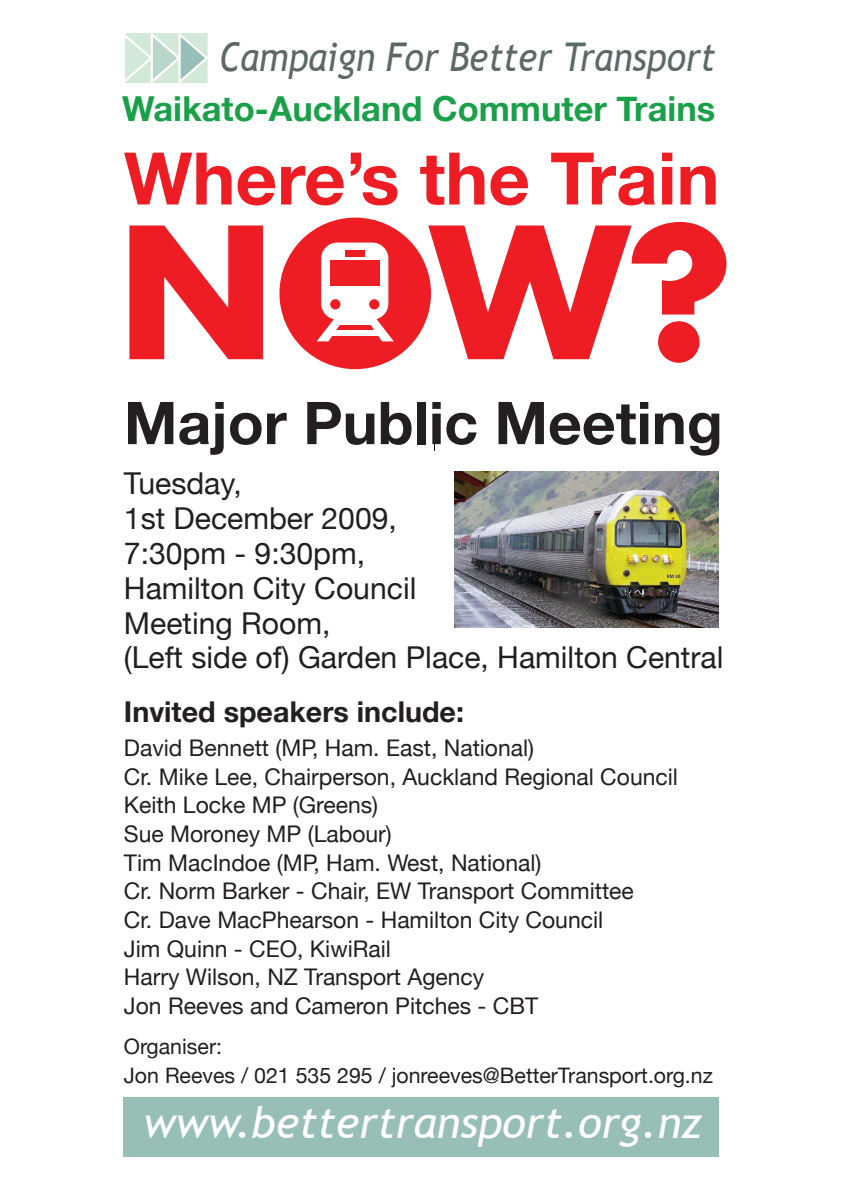
<style>
.page{position:relative;width:842px;height:1191px;background:#fff}
.page>*{position:absolute;margin:0;border:0;box-sizing:border-box;transform-origin:0 0}
.t1{font:700 177.3px "Futura";color:#ee1d23}
.t2{font:700 72.6px "Helvetica Neue";color:#ee1d23}
.t3{font:700 59px "Helvetica Neue";color:#231f20}
.t4{font:italic 43.5px "Trebuchet MS";color:#fff}
.t5{font:italic 39.6px "Trebuchet MS";color:#5d6968;scale:.9 1}
.t6{font:700 34.4px "Helvetica Neue";color:#1aa048}
.t7{font:30.1px/34.9px "Helvetica Neue";color:#231f20}
.t8{font:700 28.7px "Helvetica Neue";color:#231f20}
.t9{font:22.9px/28.7px "Helvetica Neue";color:#231f20}
.t10{font:21.3px/28.6px "Helvetica Neue";color:#231f20}
</style>
<div class="page">
<img style="left:454px;top:471px;width:265px;height:157px">
<svg style="left:125px;top:33px;width:83px;height:50px;background:#cee4d8"></svg>
<div style="left:279px;top:218px;width:152px;height:151px;background:#ee1d23;border-radius:50%"></div>
<div style="left:321px;top:242px;width:67px;height:77px;background:#fff;border-radius:16px"></div>
<div style="left:330px;top:261px;width:49px;height:25px;background:#ee1d23"></div>
<div style="left:345px;top:250px;width:19px;height:7px;background:#ee1d23"></div>
<div style="left:330px;top:299px;width:10px;height:10px;background:#ee1d23;border-radius:50%"></div>
<div style="left:369px;top:299px;width:10px;height:10px;background:#ee1d23;border-radius:50%"></div>
<svg style="left:317px;top:318px;width:77px;height:23px"></svg>
<div style="left:331px;top:330px;width:49px;height:6px;background:#fff"></div>
<div style="left:124px;top:1097px;width:595px;height:60px;background:#98bfb7"></div>
<h3 class="t5" style="left:219px;top:34px;width:553px">Campaign For Better Transport</h3>
<h3 class="t6" style="left:122px;top:87px;width:595px">Waikato-Auckland Commuter Trains</h3>
<h2 class="t2" style="left:124px;top:134px;width:597px">Where’s the Train</h2>
<h1 class="t1" style="left:118px;top:175px;width:618px">N W?</h1>
<h3 class="t3" style="left:124px;top:386px;width:600px">Major Public Meeting</h3>
<h3 class="t7" style="left:124px;top:465px;width:601px">Tuesday,<br>1st December 2009,<br>7:30pm - 9:30pm,<br>Hamilton City Council<br>Meeting Room,<br>(Left side of) Garden Place, Hamilton Central</h3>
<p class="t8" style="left:124px;top:693px;width:342px">Invited speakers include:</p>
<p class="t9" style="left:124px;top:733px;width:556px">David Bennett (MP, Ham. East, National)<br>Cr. Mike Lee, Chairperson, Auckland Regional Council Keith Locke MP (Greens)<br>Sue Moroney MP (Labour)<br>Tim MacIndoe (MP, Ham. West, National)<br>Cr. Norm Barker - Chair, EW Transport Committee<br>Cr. Dave MacPhearson - Hamilton City Council<br>Jim Quinn - CEO, KiwiRail<br>Harry Wilson, NZ Transport Agency<br>Jon Reeves and Cameron Pitches - CBT</p>
<p class="t10" style="left:124px;top:1032px;width:590px">Organiser:<br>Jon Reeves / 021 535 295 / jonreeves@BetterTransport.org.nz</p>
<h3 class="t4" style="left:143px;top:1097px;width:560px">www.bettertransport.org.nz</h3>
</div>
